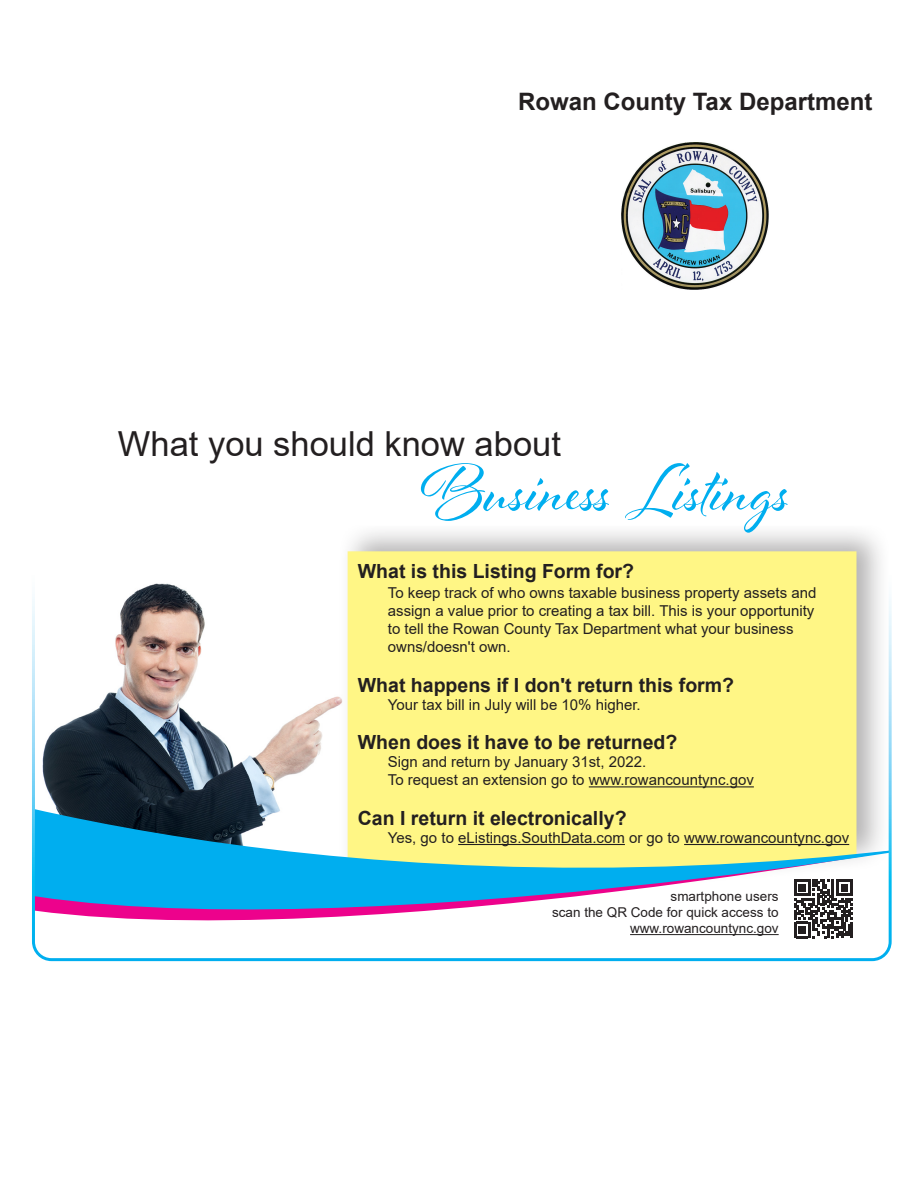
<style>
.page{position:relative;width:918px;height:1188px;background:#fff}
.page>*{position:absolute;margin:0;border:0;box-sizing:border-box;transform-origin:0 0}
.t1{font:70.5px "Al Fresco";color:#00aeef}
.t2{font:34.5px "Arial";color:#231f20}
.t3{font:700 24px "Arial";color:#231f20}
.t4{font:700 19.5px "Arial";color:#231f20}
.t5{font:15px/18px "Arial";color:#231f20}
.t6{font:13.5px/16.2px "Arial";color:#231f20;text-align:right}
</style>
<div class="page">
<img style="left:622px;top:143px;width:147px;height:146px">
<img style="left:43px;top:583px;width:294px;height:172px">
<div style="left:337px;top:524px;width:553px;height:389px;background:#231f20;opacity:.35"></div>
<div style="left:348px;top:551px;width:508px;height:204px;background:#fff685"></div>
<svg style="left:36px;top:755px;width:852px;height:202px"></svg>
<div style="left:32px;top:523px;width:860px;height:438px;border:3px solid #fff;border-radius:18px"></div>
<hr style="left:630px;top:934px;width:149px;height:1px;background:#231f20">
<svg style="left:794px;top:879px;width:59px;height:59px"></svg>
<p class="t3" style="left:518px;top:85px;width:356px">Rowan County Tax Department</p>
<p class="t2" style="left:118px;top:421px;width:444px">What you should know about</p>
<p class="t1" style="left:421px;top:443px;width:371px">Business Listings</p>
<p class="t4" style="left:358px;top:558px;width:278px">What is this Listing Form for?</p>
<p class="t5" style="left:388px;top:584px;width:430px">To keep track of who owns taxable business property assets and assign a value prior to creating a tax bill. This is your opportunity to tell the Rowan County Tax Department what your business owns/doesn't own.</p>
<p class="t4" style="left:358px;top:671px;width:378px">What happens if I don't return this form?</p>
<p class="t5" style="left:388px;top:695px;width:254px">Your tax bill in July will be 10% higher.</p>
<p class="t4" style="left:358px;top:729px;width:321px">When does it have to be returned?</p>
<p class="t5" style="left:388px;top:753px;width:368px">Sign and return by January 31st, 2022.<br>To request an extension go to www.rowancountync.gov</p>
<p class="t4" style="left:358px;top:804px;width:270px">Can I return it electronically?</p>
<p class="t5" style="left:388px;top:829px;width:463px">Yes, go to eListings.SouthData.com or go to www.rowancountync.gov</p>
<p class="t6" style="left:671px;top:888px;width:110px">smartphone users</p>
<p class="t6" style="left:552px;top:904px;width:228px">scan the QR Code for quick access to www.rowancountync.gov</p>
</div>
